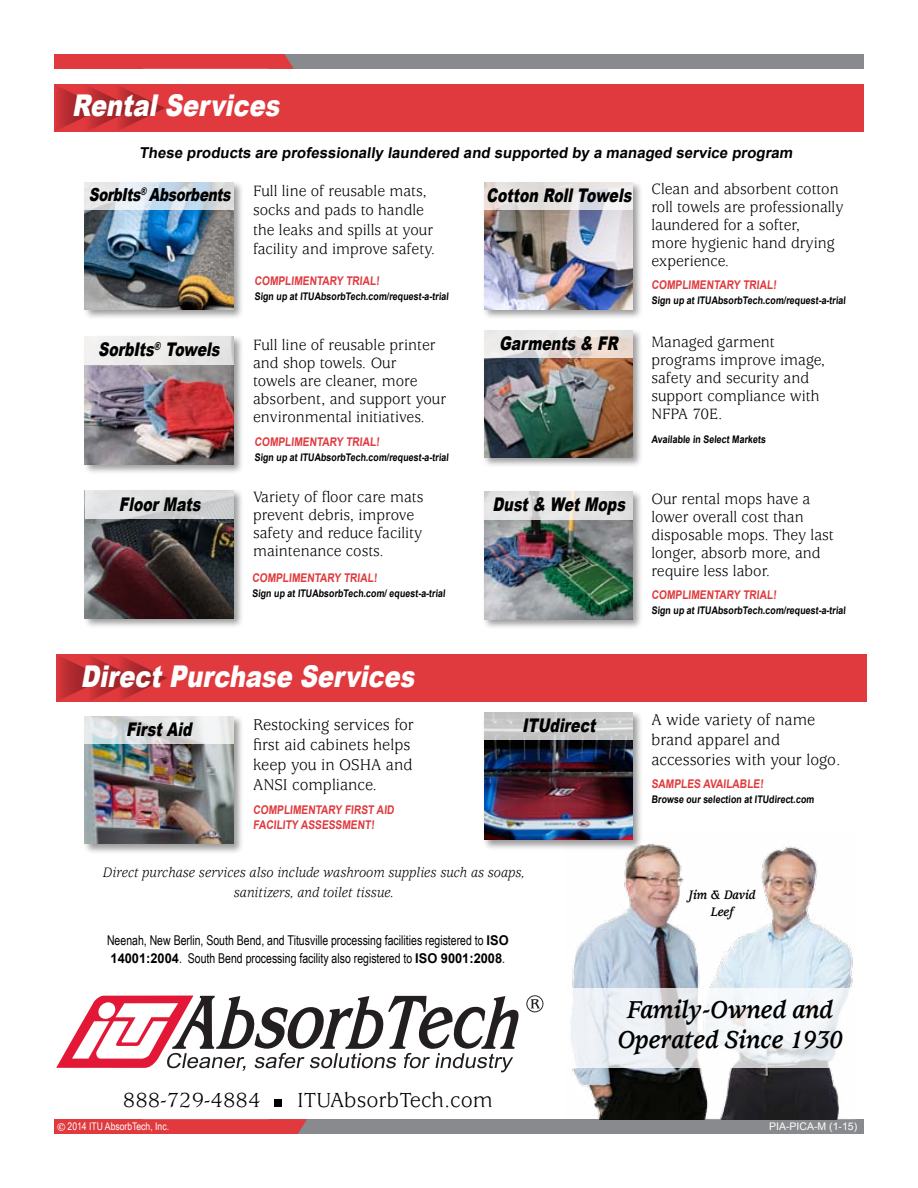
<style>
.page{position:relative;width:918px;height:1188px;background:#fff}
.page>*{position:absolute;margin:0;border:0;box-sizing:border-box;transform-origin:0 0}
.t1{font:italic 900 30px "Arial";color:#fff;scale:.8 1}
.t2{font:italic 700 27px/30px "Usherwood Std";color:#000;text-align:center;scale:.9 1}
.t3{font:22.5px "Usherwood Std";color:#000}
.t4{font:italic 900 18.9px "Arial";color:#000;scale:.75 1}
.t5{font:italic 900 18px "Arial";color:#000;scale:.75 1}
.t6{font:17.1px/20px "Usherwood Std";color:#000;scale:.95 1}
.t7{font:16.5px/18px "Usherwood Std";color:#000;scale:.95 1}
.t8{font:italic 15px/19.5px "Usherwood Std";color:#000;text-align:center;scale:.95 1}
.t9{font:700 15px "Arial";color:#000}
.t10{font:italic 700 13.65px/16.2px "Usherwood Std";color:#000;text-align:center;scale:.9 1}
.t11{font:13.5px/18px "Arial Narrow";color:#000;scale:.95 1}
.t12{font:700 12px/15px "Arial";color:#e03a3e;scale:.85 1}
.t13{font:700 10.5px "Arial";color:#000;scale:.85 1}
.t14{font:10.5px "Arial Narrow";color:#fff}
.t15{font:10.5px "Arial";color:#fff}
.s1{font-family:"Arial";font-weight:700}
.s2{font-family:"Usherwood Std";font-size:16.8px}
</style>
<div class="page">
<div style="left:54px;top:84px;width:810px;height:48px;background:#e03a3e"></div>
<svg style="left:57px;top:86px;width:108px;height:44px"></svg>
<div style="left:268px;top:54px;width:596px;height:15px;background:#888a8d"></div>
<svg style="left:143px;top:54px;width:151px;height:15px;background:#dd3e42"></svg>
<div style="left:54px;top:54px;width:89px;height:15px;background:#e03a3e"></div>
<div style="left:269px;top:1119px;width:595px;height:15px;background:#888a8d"></div>
<svg style="left:143px;top:1119px;width:164px;height:15px;background:#dd3d41"></svg>
<div style="left:54px;top:1119px;width:89px;height:15px;background:#e03a3e"></div>
<div style="left:83px;top:181px;width:161px;height:139px;background:#000;opacity:.4"></div>
<img style="left:85px;top:210px;width:149px;height:100px">
<svg style="left:85px;top:182px;width:149px;height:28px;background:#d7e1e9"></svg>
<div style="left:83px;top:335px;width:161px;height:140px;background:#000;opacity:.4"></div>
<img style="left:85px;top:337px;width:149px;height:127px">
<div style="left:84px;top:336px;width:149px;height:28px;background:#edeceb"></div>
<div style="left:83px;top:490px;width:161px;height:139px;background:#000;opacity:.4"></div>
<img style="left:85px;top:519px;width:148px;height:99px">
<svg style="left:85px;top:490px;width:149px;height:29px;background:#d8d9da"></svg>
<div style="left:482px;top:181px;width:161px;height:139px;background:#000;opacity:.4"></div>
<img style="left:484px;top:210px;width:149px;height:100px">
<svg style="left:484px;top:182px;width:149px;height:28px;fill:#e4e0df"></svg>
<div style="left:482px;top:329px;width:161px;height:139px;background:#000;opacity:.4"></div>
<img style="left:484px;top:358px;width:149px;height:100px">
<svg style="left:484px;top:330px;width:149px;height:28px;background:#e7e1dd"></svg>
<div style="left:83px;top:715px;width:161px;height:139px;background:#000;opacity:.4"></div>
<img style="left:85px;top:716px;width:149px;height:128px">
<svg style="left:84px;top:716px;width:149px;height:28px"></svg>
<div style="left:482px;top:490px;width:161px;height:140px;background:#000;opacity:.4"></div>
<img style="left:484px;top:519px;width:149px;height:100px">
<svg style="left:484px;top:491px;width:149px;height:28px;background:#e3e2e2"></svg>
<div style="left:482px;top:711px;width:161px;height:139px;background:#000;opacity:.4"></div>
<img style="left:484px;top:740px;width:149px;height:100px">
<svg style="left:484px;top:712px;width:149px;height:28px;background:#c9c9c9"></svg>
<div style="left:56px;top:654px;width:810px;height:48px;background:#e03a3e"></div>
<svg style="left:59px;top:656px;width:108px;height:44px"></svg>
<img style="left:566px;top:834px;width:287px;height:285px">
<svg style="left:566px;top:988px;width:287px;height:80px;fill:#eff3f7"></svg>
<div style="left:274px;top:1099px;width:8px;height:7px;background:#000"></div>
<svg style="left:526px;top:995px;width:17px;height:17px"></svg>
<svg style="left:56px;top:996px;width:463px;height:76px"></svg>
<h1 class="t1" style="left:72px;top:84px;width:270px">RentalServices</h1>
<p class="t9" style="left:139px;top:142px;width:658px">These products are professionally laundered and supported by a managed service program</p>
<p class="t5" style="left:89px;top:182px;width:196px">SorbIts<sup>®</sup> Absorbents</p>
<p class="t7" style="left:253px;top:182px;width:193px;line-height:19.5px">Full line of reusable mats, socks and pads to handle the leaks and spills at your facility and improve safety.</p>
<p class="t4" style="left:486px;top:182px;width:201px">Cotton RollTowels</p>
<p class="t7" style="left:651px;top:181px;width:204px">Clean and absorbent cotton roll towels are professionally laundered for a softer,<br>more hygienic hand drying experience.</p>
<p class="t12" style="left:254px;top:274px;width:150px">COMPLIMENTARY TRIAL!</p>
<p class="t13" style="left:254px;top:290px;width:232px">Sign up at ITUAbsorbTech.com/request-a-trial</p>
<p class="t12" style="left:651px;top:277px;width:150px">COMPLIMENTARY TRIAL!</p>
<p class="t13" style="left:651px;top:293px;width:232px">Sign up at ITUAbsorbTech.com/request-a-trial</p>
<p class="t4" style="left:98px;top:336px;width:170px">SorbIts<sup>®</sup> Towels</p>
<p class="t7" style="left:253px;top:337px;width:205px">Full line of reusable printer and shop towels. Our<br>towels are cleaner, more absorbent, and support your environmental initiatives.</p>
<p class="t4" style="left:499px;top:330px;width:166px">Garments &amp; FR</p>
<p class="t7" style="left:651px;top:334px;width:184px">Managed garment programs improve image, safety and security and support compliance with<br>NFPA 70E.</p>
<p class="t12" style="left:254px;top:434px;width:150px">COMPLIMENTARY TRIAL!</p>
<p class="t13" style="left:254px;top:450px;width:232px">Sign up at ITUAbsorbTech.com/request-a-trial</p>
<p class="t13" style="left:651px;top:433px;width:137px">Available in Select Markets</p>
<p class="t4" style="left:119px;top:490px;width:116px">FloorMats</p>
<p class="t7" style="left:253px;top:489px;width:181px">Variety of floor care mats prevent debris, improve safety and reduce facility maintenance costs.</p>
<p class="t12" style="left:252px;top:571px;width:150px">COMPLIMENTARY TRIAL!</p>
<p class="t13" style="left:252px;top:587px;width:230px">Sign up at ITUAbsorbTech.com/ equest-a-trial</p>
<p class="t4" style="left:493px;top:491px;width:184px">Dust&amp; WetMops</p>
<p class="t7" style="left:651px;top:491px;width:193px">Our rental mops have a lower overall cost than disposable mops. They last longer, absorb more, and require less labor.</p>
<p class="t12" style="left:651px;top:588px;width:150px">COMPLIMENTARY TRIAL!</p>
<p class="t13" style="left:651px;top:603px;width:232px">Sign up at ITUAbsorbTech.com/request-a-trial</p>
<h1 class="t1" style="left:80px;top:655px;width:428px">DirectPurchase Services</h1>
<p class="t4" style="left:126px;top:716px;width:95px">FirstAid</p>
<p class="t6" style="left:253px;top:715px;width:171px">Restocking services for first aid cabinets helps keep you in OSHA and<br>ANSI compliance.</p>
<p class="t12" style="left:253px;top:802px;width:169px">COMPLIMENTARY FIRST AID<br>FACILITY ASSESSMENT!</p>
<p class="t4" style="left:522px;top:712px;width:105px">ITUdirect</p>
<p class="t8" style="left:103px;top:863px;width:446px">Direct purchase services also include washroom supplies such as soaps, sanitizers, and toilet tissue.</p>
<p class="t11" style="left:107px;top:931px;width:424px">Neenah, New Berlin, South Bend, and Titusville processing facilities registered to <span class="s1">ISO<br>14001:2004</span>. South Bend processing facility also registered to <span class="s1">ISO 9001:2008</span>.</p>
<p class="t6" style="left:651px;top:710px;width:201px">A wide variety of name brand apparel and accessories with your logo.</p>
<p class="t12" style="left:651px;top:777px;width:135px">SAMPLES AVAILABLE!</p>
<p class="t13" style="left:651px;top:793px;width:194px">Browse our selection at ITUdirect.com</p>
<p class="t10" style="left:689px;top:888px;width:75px">Jim &amp; David<br>Leef</p>
<h3 class="t3" style="left:123px;top:1088px;width:139px">888-729-4884</h3>
<h3 class="t3" style="left:297px;top:1088px;width:197px">ITUAbsorbTech.com</h3>
<p class="t14" style="left:57px;top:1119px;width:114px"><span class="s2">©</span> 2014 ITU AbsorbTech, Inc.</p>
<h2 class="t2" style="left:617px;top:995px;width:251px">Family-Owned and<br>Operated Since 1930</h2>
<p class="t15" style="left:769px;top:1119px;width:90px">PIA-PICA-M (1-15)</p>
</div>
